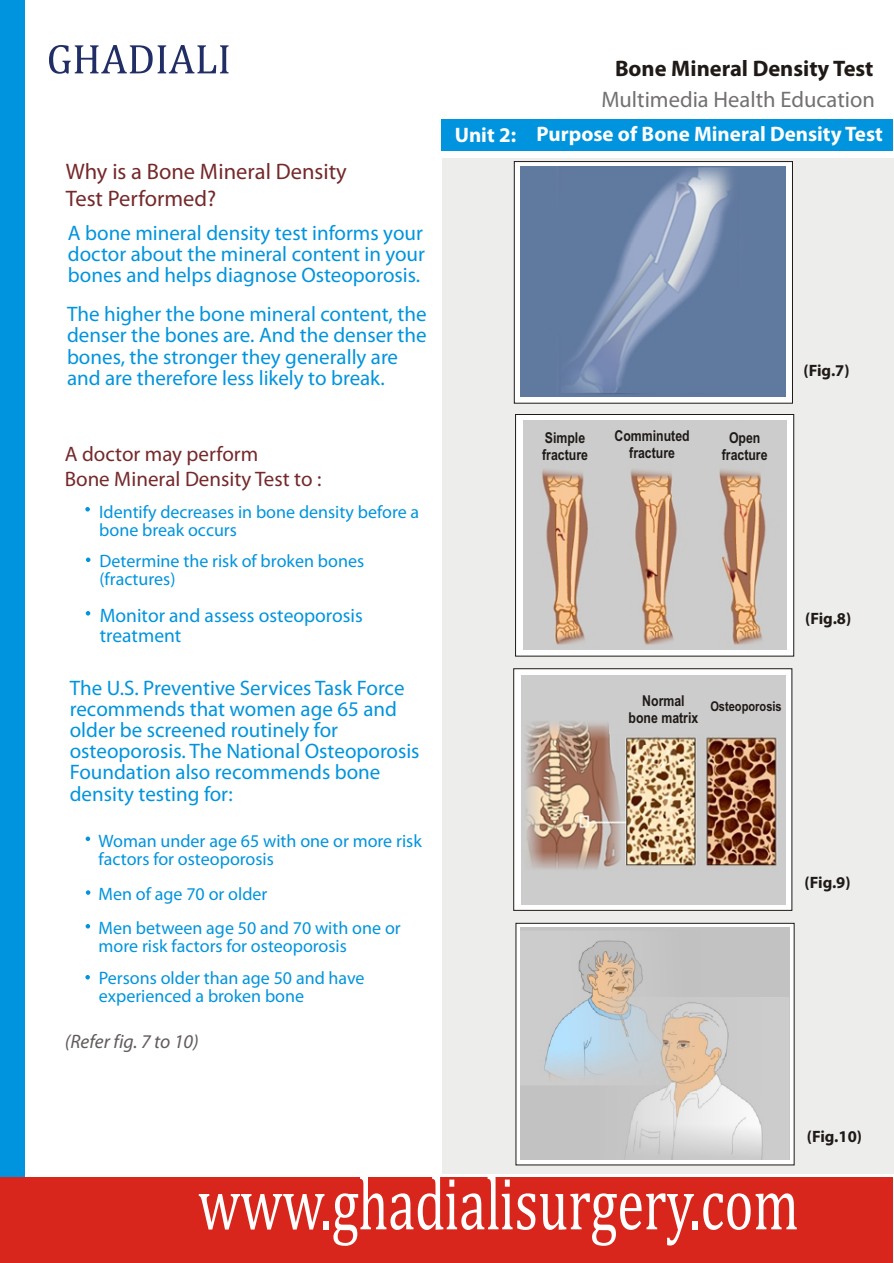
<style>
.page{position:relative;width:894px;height:1263px;background:#fff}
.page>*{position:absolute;margin:0;border:0;box-sizing:border-box;transform-origin:0 0}
.t1{font:75.6px "Cambria Math";color:#fff;scale:.72 1}
.t2{font:22.5px/27px "Myriad Pro";color:#75292b}
.t3{font:22.5px "Myriad Pro";color:#737070}
.t4{font:700 22.5px "Myriad Pro";color:#1f1a17}
.t5{font:21px/21.1px "Myriad Pro";color:#0094de}
.t6{font:700 21px "Myriad Pro";color:#fff}
.t7{font:21px/25.2px "Myriad Pro";color:#75292b}
.t8{font:19.5px/19.6px "Myriad Pro";color:#0094de}
.t9{font:italic 19.5px "Myriad Pro";color:#615c5c}
.t10{font:18px/18.1px "Myriad Pro";color:#0094de}
.t11{font:700 16.5px "Myriad Pro";color:#1f1a17}
.t12{font:700 15px/17.1px "Arial Narrow";color:#1f1a17;text-align:center}
.t13{font:700 13.5px "Arial Narrow";color:#1f1a17}
</style>
<div class="page">
<div style="left:0;top:0;width:25px;height:1189px;background:#0094de"></div>
<div style="left:0;top:1177px;width:893px;height:86px;background:#d9261c"></div>
<div style="left:442px;top:158px;width:452px;height:1016px;background:#ededeb"></div>
<div style="left:441px;top:119px;width:452px;height:32px;background:#0094de"></div>
<div style="left:515px;top:414px;width:279px;height:243px;background:#fff;border:1px solid #1f1a17"></div>
<img style="left:523px;top:421px;width:264px;height:228px">
<div style="left:534px;top:423px;width:239px;height:40px;background:#ccc"></div>
<div style="left:513px;top:668px;width:279px;height:243px;background:#fff;border:1px solid #1f1a17"></div>
<img style="left:521px;top:675px;width:264px;height:229px">
<div style="left:609px;top:694px;width:176px;height:40px;background:#ccc"></div>
<div style="left:516px;top:923px;width:279px;height:242px;background:#fff"></div>
<div style="left:520px;top:928px;width:270px;height:232px;background:#c2c2c2"></div>
<img style="left:538px;top:940px;width:105px;height:144px">
<img style="left:600px;top:998px;width:162px;height:159px">
<svg style="left:85px;top:507px;width:5px;height:5px"></svg>
<svg style="left:86px;top:558px;width:4px;height:4px"></svg>
<svg style="left:86px;top:611px;width:4px;height:5px"></svg>
<svg style="left:86px;top:837px;width:4px;height:4px"></svg>
<svg style="left:86px;top:890px;width:4px;height:5px"></svg>
<svg style="left:86px;top:924px;width:4px;height:5px"></svg>
<svg style="left:85px;top:975px;width:5px;height:5px"></svg>
<div style="left:514px;top:161px;width:279px;height:243px;background:#fff;border:1px solid #1f1a17"></div>
<img style="left:521px;top:167px;width:265px;height:230px">
<svg style="left:49px;top:45px;width:180px;height:29px"></svg>
<p class="t4" style="left:615px;top:59px;width:260px">Bone Mineral Density Test</p>
<p class="t3" style="left:601px;top:90px;width:275px">Multimedia Health Education</p>
<p class="t2" style="left:66px;top:159px;width:283px">Why is a Bone Mineral Density<br>Test Performed?</p>
<p class="t5" style="left:68px;top:224px;width:359px;text-align:justify">A bone mineral density test informs your doctor about the mineral content in your bones and helps diagnose Osteoporosis.</p>
<p class="t5" style="left:67px;top:305px;width:361px">The higher the bone mineral content, the denser the bones are. And the denser the bones, the stronger they generally are and are therefore less likely to break.</p>
<p class="t7" style="left:65px;top:443px;width:258px">A doctor may perform<br>Bone Mineral Density Test to :</p>
<p class="t10" style="left:99px;top:504px;width:322px">Identify decreases in bone density before a bone break occurs</p>
<p class="t10" style="left:100px;top:553px;width:266px">Determine the risk of broken bones (fractures)</p>
<p class="t8" style="left:100px;top:608px;width:264px">Monitor and assess osteoporosis treatment</p>
<p class="t5" style="left:70px;top:679px;width:351px">The U.S. Preventive Services Task Force recommends that women age 65 and older be screened routinely for osteoporosis. The National Osteoporosis Foundation also recommends bone density testing for:</p>
<p class="t10" style="left:99px;top:833px;width:325px">Woman under age 65 with one or more risk factors for osteoporosis</p>
<p class="t10" style="left:99px;top:878px;width:304px;line-height:34.7px">Men of age 70 or older<br>Men between age 50 and 70 with one or</p>
<p class="t10" style="left:99px;top:932px;width:268px;line-height:32px">more risk factors for osteoporosis<br>Persons older than age 50 and have</p>
<p class="t10" style="left:99px;top:989px;width:207px">experienced a broken bone</p>
<p class="t9" style="left:65px;top:1034px;width:135px">(Refer fig. 7 to 10)</p>
<p class="t6" style="left:455px;top:125px;width:430px">Unit 2: Purpose of Bone Mineral Density Test</p>
<p class="t6" style="left:499px;top:126px;width:13px">1</p>
<p class="t6" style="left:765px;top:126px;width:120px">Introduction</p>
<p class="t12" style="left:542px;top:430px;width:47px;text-align:left">Simple fracture</p>
<p class="t12" style="left:615px;top:428px;width:77px">Comminuted fracture</p>
<p class="t12" style="left:722px;top:430px;width:47px">Open fracture</p>
<p class="t11" style="left:804px;top:364px;width:48px">(Fig.7)</p>
<p class="t11" style="left:805px;top:611px;width:48px">(Fig.8)</p>
<p class="t12" style="left:629px;top:694px;width:71px">Normal bone matrix</p>
<p class="t13" style="left:710px;top:701px;width:73px">Osteoporosis</p>
<p class="t11" style="left:805px;top:876px;width:48px">(Fig.9)</p>
<p class="t11" style="left:807px;top:1130px;width:57px">(Fig.10)</p>
<h1 class="t1" style="left:198px;top:1171px;width:836px">www.ghadialisurgery.com</h1>
</div>
